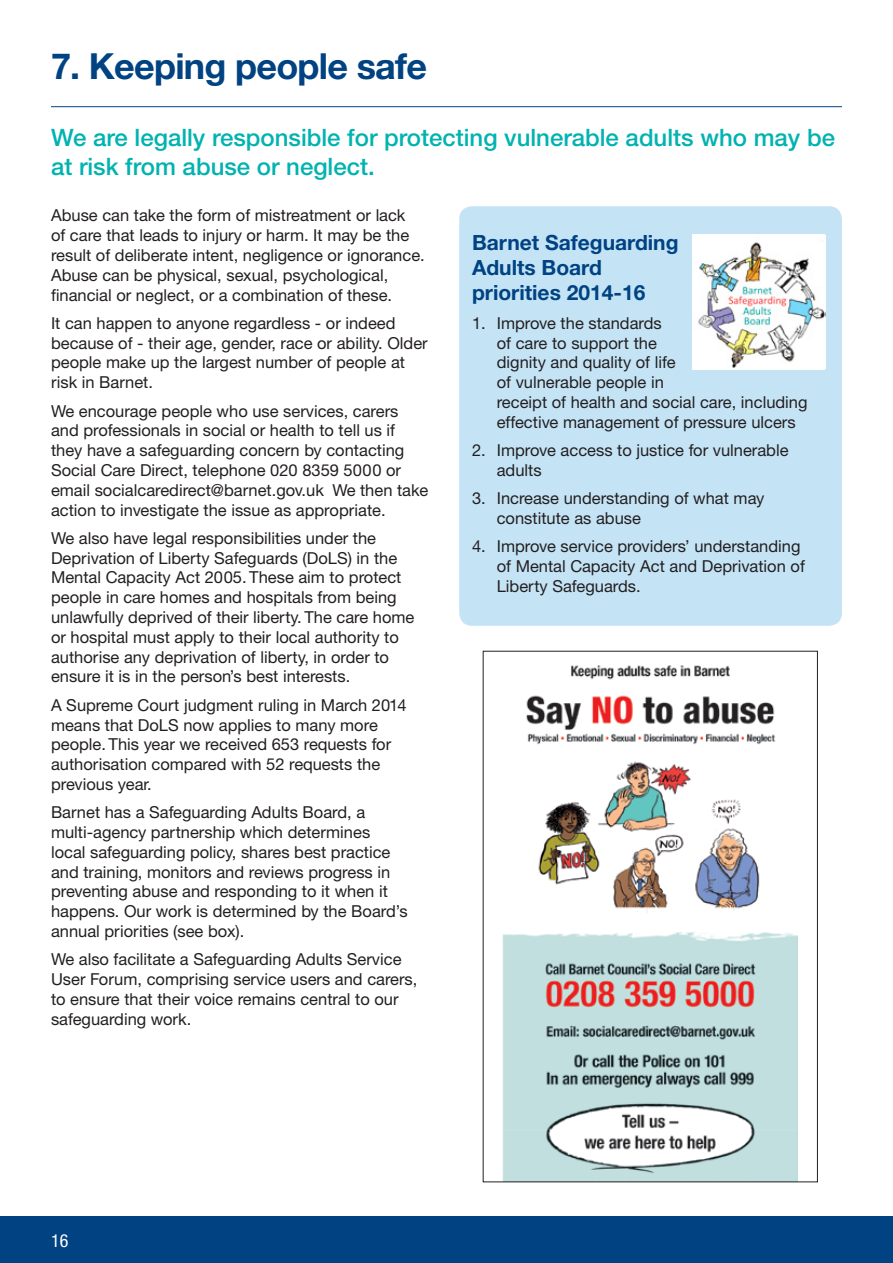
<style>
.page{position:relative;width:893px;height:1263px;background:#fff}
.page>*{position:absolute;margin:0;border:0;box-sizing:border-box;transform-origin:0 0}
.t1{font:700 36px "Helvetica Neue";letter-spacing:-.02em;color:#004282}
.t2{font:500 24px/28.8px "Helvetica Neue";color:#00b3b0}
.t3{font:700 21px/25.2px "Helvetica Neue";color:#004282}
.t4{font:condensed 18px "Helvetica Neue LT Std";color:#fff}
.t5{font:16.5px/19.8px "Helvetica Neue CE";color:#231f20}
</style>
<div class="page">
<div style="left:0;top:1216px;width:893px;height:47px;background:#004282"></div>
<div style="left:459px;top:206px;width:383px;height:420px;background:#c4e4f6;border-radius:13px"></div>
<img style="left:502px;top:665px;width:296px;height:515px">
<hr style="left:51px;top:106px;width:791px;height:1px;background:#004282">
<img style="left:692px;top:236px;width:133px;height:133px">
<h1 class="t1" style="left:51px;top:44px;width:378px">7. Keeping people safe</h1>
<h2 class="t2" style="left:51px;top:123px;width:785px">We are legally responsible for protecting vulnerable adults who may be at risk from abuse or neglect.</h2>
<p class="t5" style="left:51px;top:206px;width:375px">Abuse can take the form of mistreatment or lack<br>of care that leads to injury or harm. It may be the result of deliberate intent, negligence or ignorance.<br>Abuse can be physical, sexual, psychological, financial or neglect, or a combination of these.</p>
<p class="t5" style="left:51px;top:313px;width:378px">It can happen to anyone regardless - or indeed because of - their age, gender, race or ability. Older people make up the largest number of people at risk in Barnet.</p>
<p class="t5" style="left:51px;top:401px;width:379px">We encourage people who use services, carers and professionals in social or health to tell us if they have a safeguarding concern by contacting Social Care Direct, telephone 020 8359 5000 or email socialcaredirect@barnet.gov.uk We then take action to investigate the issue as appropriate.</p>
<p class="t5" style="left:51px;top:528px;width:365px">We also have legal responsibilities under the Deprivation of Liberty Safeguards (DoLS) in the Mental Capacity Act 2005. These aim to protect people in care homes and hospitals from being unlawfully deprived of their liberty. The care home or hospital must apply to their local authority to authorise any deprivation of liberty, in order to ensure it is in the person’s best interests.</p>
<p class="t5" style="left:51px;top:695px;width:357px">A Supreme Court judgment ruling in March 2014 means that DoLS now applies to many more people. This year we received 653 requests for authorisation compared with 52 requests the previous year.</p>
<p class="t5" style="left:51px;top:803px;width:358px">Barnet has a Safeguarding Adults Board, a multi-agency partnership which determines local safeguarding policy, shares best practice and training, monitors and reviews progress in preventing abuse and responding to it when it happens. Our work is determined by the Board’s annual priorities (see box).</p>
<p class="t5" style="left:51px;top:950px;width:368px">We also facilitate a Safeguarding Adults Service User Forum, comprising service users and carers, to ensure that their voice remains central to our safeguarding work.</p>
<p class="t3" style="left:472px;top:229px;width:208px">Barnet Safeguarding<br>Adults Board priorities 2014-16</p>
<p class="t5" style="left:497px;top:313px;width:312px;text-indent:-25px">1. Improve the standards<br>of care to support the<br>dignity and quality of life<br>of vulnerable people in<br>receipt of health and social care, including effective management of pressure ulcers</p>
<p class="t5" style="left:497px;top:440px;width:293px;text-indent:-25px">2. Improve access to justice for vulnerable adults</p>
<p class="t5" style="left:497px;top:488px;width:269px;text-indent:-25px">3. Increase understanding of what may constitute as abuse</p>
<p class="t5" style="left:497px;top:537px;width:310px;text-indent:-25px">4. Improve service providers’ understanding of Mental Capacity Act and Deprivation of<br>Liberty Safeguards.</p>
<p class="t4" style="left:51px;top:1230px;width:19px">16</p>
</div>
